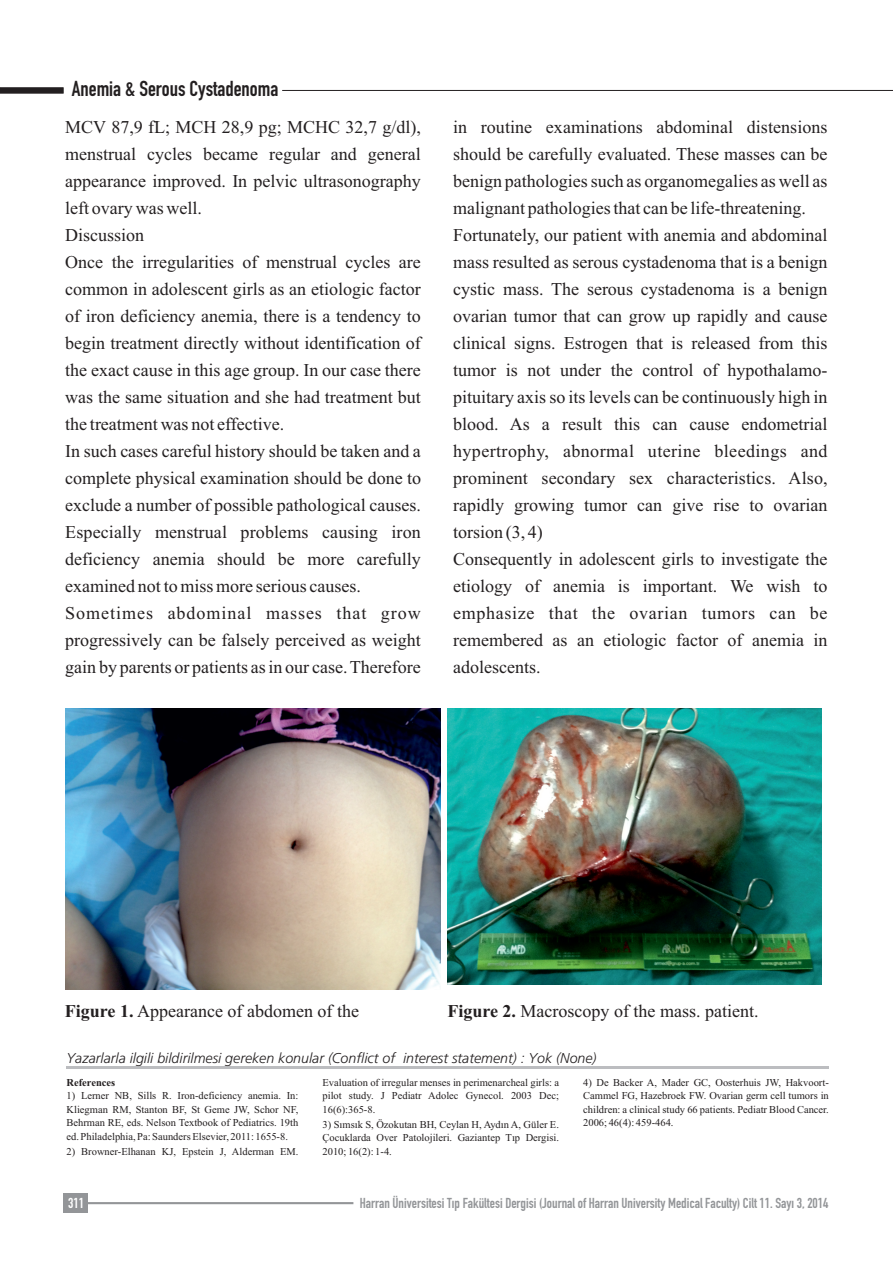
<style>
.page{position:relative;width:893px;height:1263px;background:#fff}
.page>*{position:absolute;margin:0;border:0;box-sizing:border-box;transform-origin:0 0}
.t1{font:21.3px "DIN Engsbek Alternate";color:#231f20}
.t2{font:18px/27px "Times New Roman";color:#231f20}
.t3{font:14.25px "DIN Engsbek Alternate";color:#939598}
.t4{font:italic 300 14.25px "Frutiger CE";color:#231f20}
.t5{font:14.25px "DIN Engsbek Alternate";color:#fff}
.t6{font:10.5px/13.5px "Times New Roman";color:#231f20;text-align:justify}
.t7{font:700 10.5px "Times New Roman";color:#231f20}
.s1{font-weight:700}
</style>
<div class="page">
<img style="left:65px;top:708px;width:375px;height:282px">
<img style="left:448px;top:708px;width:373px;height:276px">
<hr style="left:67px;top:1066px;width:762px;height:3px;background:#bcbdc0">
<svg style="left:0;top:87px;width:64px;height:7px"></svg>
<hr style="left:282px;top:90px;width:611px;height:1px;background:#231f20">
<div style="left:64px;top:1193px;width:24px;height:20px;background:#939598"></div>
<hr style="left:86px;top:1202px;width:267px;height:2px;background:#939598">
<p class="t1" style="left:72px;top:81px;width:208px">Anemia &amp; Serous Cystadenoma</p>
<p class="t2" style="left:65px;top:115px;width:357px">MCV 87,9 fL; MCH 28,9 pg; MCHC 32,7 g/dl), menstrual cycles became regular and general appearance improved. In pelvic ultrasonography left ovary was well.<br>Discussion<br>Once the irregularities of menstrual cycles are common in adolescent girls as an etiologic factor of iron deficiency anemia, there is a tendency to begin treatment directly without identification of the exact cause in this age group. In our case there was the same situation and she had treatment but the treatment was not effective.<br>In such cases careful history should be taken and a complete physical examination should be done to exclude a number of possible pathological causes.<br>Especially menstrual problems causing iron deficiency anemia should be more carefully examined not to miss more serious causes.<br>Sometimes abdominal masses that grow progressively can be falsely perceived as weight gain by parents or patients as in our case. Therefore</p>
<p class="t2" style="left:453px;top:115px;width:376px">in routine examinations abdominal distensions should be carefully evaluated. These masses can be benign pathologies such as organomegalies as well as malignant pathologies that can be life-threatening.<br>Fortunately, our patient with anemia and abdominal mass resulted as serous cystadenoma that is a benign cystic mass. The serous cystadenoma is a benign ovarian tumor that can grow up rapidly and cause clinical signs. Estrogen that is released from this tumor is not under the control of hypothalamo&shy;pituitary axis so its levels can be continuously high in blood. As a result this can cause endometrial hypertrophy, abnormal uterine bleedings and prominent secondary sex characteristics. Also, rapidly growing tumor can give rise to ovarian torsion (3, 4)<br>Consequently in adolescent girls to investigate the etiology of anemia is important. We wish to emphasize that the ovarian tumors can be remembered as an etiologic factor of anemia in adolescents.</p>
<p class="t2" style="left:65px;top:999px;width:296px"><span class="s1">Figure 1.</span> Appearance of abdomen of the</p>
<p class="t2" style="left:447px;top:999px;width:313px"><span class="s1">Figure 2.</span> Macroscopy of the mass. patient.</p>
<p class="t4" style="left:67px;top:1052px;width:531px">Yazarlarla ilgili bildirilmesi gereken konular (Conflict of interest statement) : Yok (None)</p>
<p class="t7" style="left:67px;top:1078px;width:50px">References</p>
<p class="t6" style="left:66px;top:1090px;width:233px">1) Lerner NB, Sills R. Iron-deficiency anemia. In:<br>Kliegman RM, Stanton BF, St Geme JW, Schor NF, Behrman RE, eds. Nelson Textbook of Pediatrics. 19th ed. Philadelphia, Pa: Saunders Elsevier, 2011: 1655-8.</p>
<p class="t6" style="left:66px;top:1145px;width:233px">2) Browner-Elhanan KJ, Epstein J, Alderman EM.</p>
<p class="t6" style="left:583px;top:1076px;width:247px">4) De Backer A, Mader GC, Oosterhuis JW, Hakvoort-Cammel FG, Hazebroek FW. Ovarian germ cell tumors in children: a clinical study 66 patients. Pediatr Blood Cancer.<br>2006; 46(4): 459-464.</p>
<p class="t6" style="left:323px;top:1076px;width:238px">Evaluation of irregular menses in perimenarcheal girls: a pilot study. J Pediatr Adolec Gynecol. 2003 Dec; 16(6):365-8.</p>
<p class="t6" style="left:323px;top:1118px;width:238px">3) Sımsık S, Özokutan BH, Ceylan H, Aydın A, Güler E.<br>Çocuklarda Over Patolojileri. Gaziantep Tıp Dergisi.<br>2010; 16(2): 1-4.</p>
<p class="t5" style="left:68px;top:1198px;width:17px">311</p>
<p class="t3" style="left:360px;top:1198px;width:470px">Harran Üniversitesi Tıp Fakültesi Dergisi (Journal of Harran University Medical Faculty) Cilt 11. Sayı 3, 2014</p>
</div>
